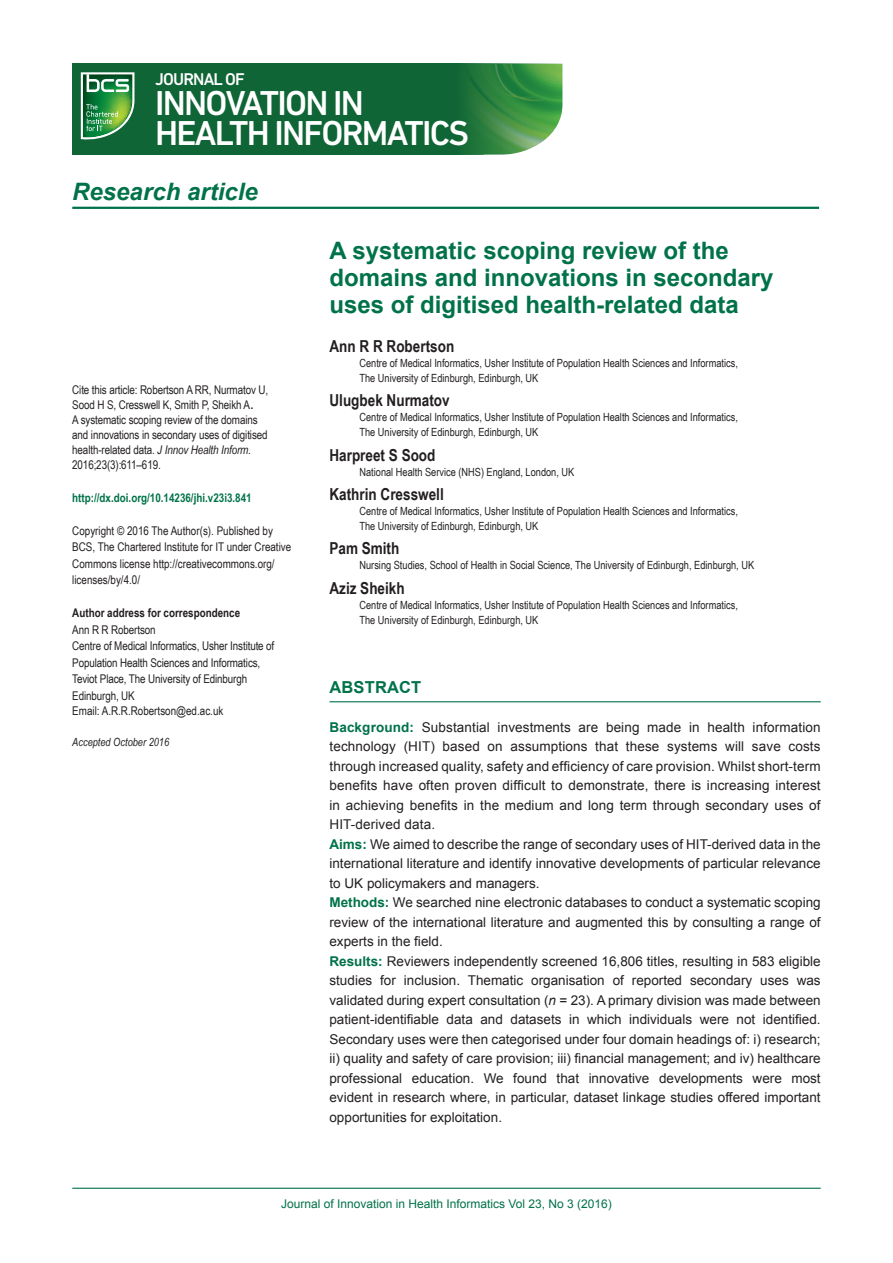
<style>
.page{position:relative;width:893px;height:1263px;background:#fff}
.page>*{position:absolute;margin:0;border:0;box-sizing:border-box;transform-origin:0 0}
.t1{font:500 35.25px/30px "DIN Next LT Pro";letter-spacing:-.05em;color:#fff}
.t2{font:700 24px/27px "Arial";color:#007249}
.t3{font:italic 700 24px "Arial";color:#007249}
.t4{font:500 17.25px "DIN Next LT Pro";letter-spacing:-.05em;color:#fff}
.t5{font:700 16.5px "Arial Narrow";color:#231f20}
.t6{font:700 16.5px "Arial";letter-spacing:.01em;color:#007249}
.t7{font:13.5px/19.5px "Arial";color:#231f20}
.t8{font:12px/16.5px "Arial Narrow";letter-spacing:-.01em;color:#231f20}
.t9{font:12px "Arial";color:#007249}
.t10{font:700 12px "Arial Narrow";color:#007249}
.t11{font:700 12px "Arial Narrow";color:#231f20}
.t12{font:11.25px/15px "Arial Narrow";color:#231f20}
.t13{font:italic 11.25px "Arial Narrow";color:#231f20}
.s1{font-size:16.5px}
.s2{font-style:italic}
.s3{font-weight:700;color:#007249}
</style>
<div class="page">
<hr style="left:72px;top:1188px;width:749px;height:1px;background:#007249">
<div style="left:72px;top:64px;width:491px;height:90px;background:#0f6535"></div>
<svg style="left:81px;top:72px;width:53px;height:68px"></svg>
<svg style="left:484px;top:64px;width:79px;height:90px;background:#509d57"></svg>
<hr style="left:329px;top:701px;width:492px;height:1px;background:#007249">
<hr style="left:72px;top:207px;width:747px;height:2px;background:#007249">
<p class="t4" style="left:155px;top:69px;width:91px">JOURNAL OF</p>
<h1 class="t1" style="left:155px;top:88px;width:315px">INNOVATION IN<br>HEALTH INFORMATICS</h1>
<h2 class="t3" style="left:72px;top:178px;width:187px">Research article</h2>
<p class="t8" style="left:72px;top:383px;width:197px;line-height:15px">Cite this article: Robertson A RR, Nurmatov U, Sood H S, Cresswell K, Smith P, Sheikh A<span class="s1">.<br></span>A systematic scoping review of the domains and innovations in secondary uses of digitised health-related data. <span class="s2">J Innov Health Inform</span>.<br>2016;23(3):611–619.</p>
<p class="t10" style="left:72px;top:493px;width:181px">http://dx.doi.org/10.14236/jhi.v23i3.841</p>
<p class="t8" style="left:72px;top:524px;width:220px">Copyright © 2016 The Author(s). Published by BCS, The Chartered Institute for IT under Creative Commons license http://creativecommons.org/ licenses/by/4.0/</p>
<p class="t11" style="left:72px;top:609px;width:169px">Author address for correspondence</p>
<p class="t8" style="left:72px;top:623px;width:204px">Ann R R Robertson<br>Centre of Medical Informatics, Usher Institute of Population Health Sciences and Informatics, Teviot Place, The University of Edinburgh Edinburgh, UK</p>
<p class="t8" style="left:72px;top:704px;width:153px">Email: A.R.R.Robertson@ed.ac.uk</p>
<p class="t13" style="left:72px;top:738px;width:98px">Accepted October 2016</p>
<h2 class="t2" style="left:329px;top:239px;width:446px">A systematic scoping review of the domains and innovations in secondary uses of digitised health-related data</h2>
<p class="t5" style="left:329px;top:340px;width:126px">Ann R R Robertson</p>
<p class="t12" style="left:359px;top:356px;width:380px">Centre of Medical Informatics, Usher Institute of Population Health Sciences and Informatics,<br>The University of Edinburgh, Edinburgh, UK</p>
<p class="t5" style="left:329px;top:394px;width:122px">Ulugbek Nurmatov</p>
<p class="t12" style="left:359px;top:411px;width:380px">Centre of Medical Informatics, Usher Institute of Population Health Sciences and Informatics,<br>The University of Edinburgh, Edinburgh, UK</p>
<p class="t5" style="left:329px;top:449px;width:108px">Harpreet S Sood</p>
<p class="t12" style="left:359px;top:465px;width:216px">National Health Service (NHS) England, London, UK</p>
<p class="t5" style="left:329px;top:488px;width:116px">Kathrin Cresswell</p>
<p class="t12" style="left:359px;top:504px;width:380px">Centre of Medical Informatics, Usher Institute of Population Health Sciences and Informatics,<br>The University of Edinburgh, Edinburgh, UK</p>
<p class="t5" style="left:329px;top:542px;width:71px">Pam Smith</p>
<p class="t12" style="left:359px;top:559px;width:396px">Nursing Studies, School of Health in Social Science, The University of Edinburgh, Edinburgh, UK</p>
<p class="t5" style="left:329px;top:582px;width:77px">Aziz Sheikh</p>
<p class="t12" style="left:359px;top:598px;width:380px">Centre of Medical Informatics, Usher Institute of Population Health Sciences and Informatics,<br>The University of Edinburgh, Edinburgh, UK</p>
<p class="t6" style="left:329px;top:681px;width:93px">ABSTRACT</p>
<p class="t7" style="left:329px;top:718px;width:493px"><span class="s3">Background:</span> Substantial investments are being made in health information technology (HIT) based on assumptions that these systems will save costs through increased quality, safety and eficiency of care provision. Whilst short-term beneits have often proven dificult to demonstrate, there is increasing interest in achieving beneits in the medium and long term through secondary uses of HIT-derived data.<br><span class="s3">Aims:</span> We aimed to describe the range of secondary uses of HIT-derived data in the international literature and identify innovative developments of particular relevance to UK policymakers and managers.<br><span class="s3">Methods:</span> We searched nine electronic databases to conduct a systematic scoping review of the international literature and augmented this by consulting a range of experts in the ield.<br><span class="s3">Results:</span> Reviewers independently screened 16,806 titles, resulting in 583 eligible studies for inclusion. Thematic organisation of reported secondary uses was validated during expert consultation (<span class="s2">n</span> = 23). A primary division was made between patient-identiiable data and datasets in which individuals were not identiied.<br>Secondary uses were then categorised under four domain headings of: i) research; ii) quality and safety of care provision; iii) inancial management; and iv) healthcare professional education. We found that innovative developments were most evident in research where, in particular, dataset linkage studies offered important opportunities for exploitation.</p>
<p class="t9" style="left:281px;top:1199px;width:332px">Journal of Innovation in Health Informatics Vol 23, No 3 (2016)</p>
</div>
